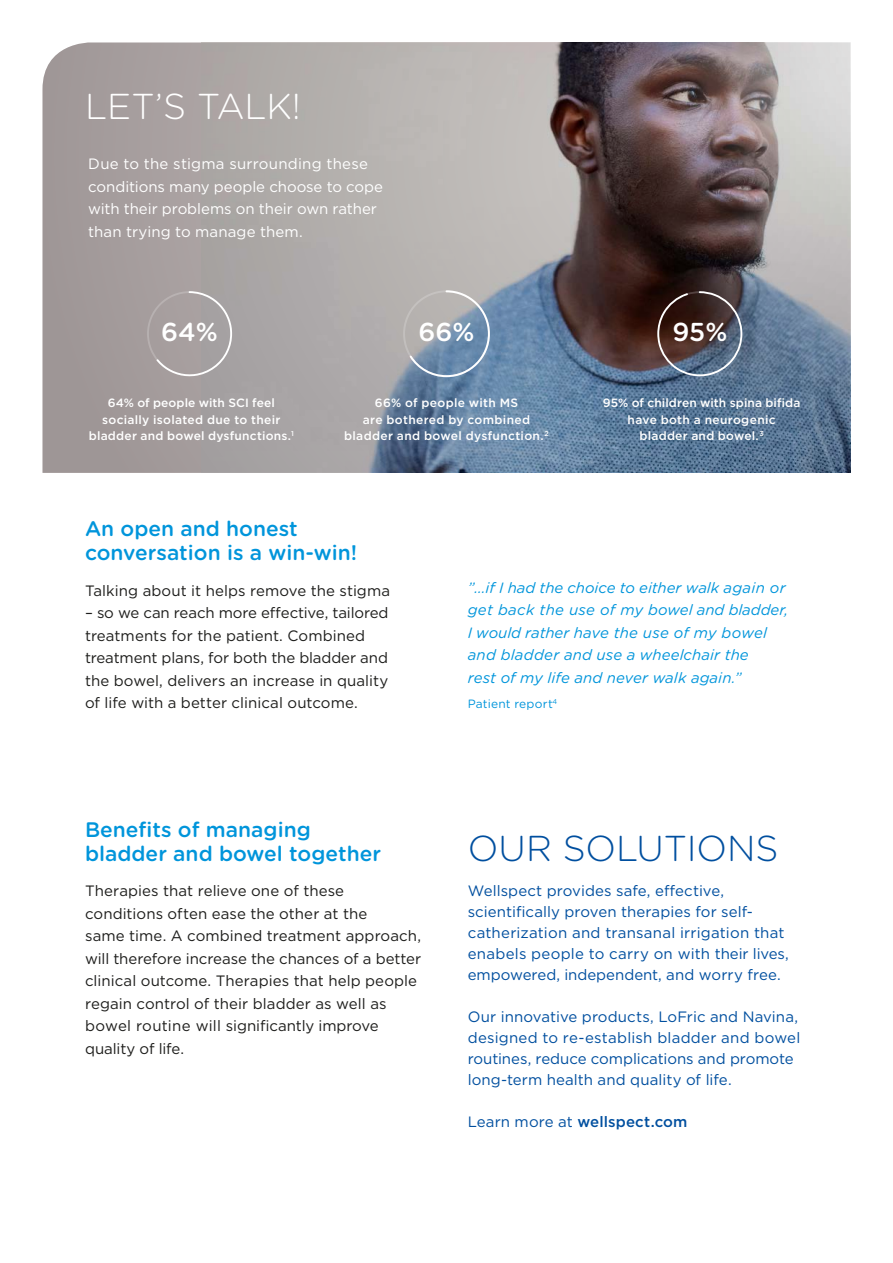
<style>
.page{position:relative;width:893px;height:1263px;background:#fff}
.page>*{position:absolute;margin:0;border:0;box-sizing:border-box;transform-origin:0 0}
.t1{font:300 36px "Gotham Rounded";letter-spacing:-.005em;color:#004f9f}
.t2{font:300 36px "Gotham Rounded";letter-spacing:-.01em;color:#fff}
.t3{font:500 25.95px "Gotham Rounded";color:#fff}
.t4{font:500 21px/24px "Gotham Rounded";color:#0095db}
.t5{font:15px/22.5px "Gotham";color:#1d1d1b}
.t6{font:15px/21px "Gotham";letter-spacing:.005em;color:#004f9f}
.t7{font:italic 15px/22.5px "Gotham Rounded";color:#0095db}
.t8{font:15px/22.5px "Gotham";color:#fff}
.t9{font:500 15px "Gotham";letter-spacing:.01em;color:#004f9f}
.t10{font:500 12px/16.5px "Gotham";letter-spacing:.02em;color:#fff;text-align:center}
.t11{font:12px "Gotham Rounded";letter-spacing:.015em;color:#0095db}
.s1{font-weight:400}
</style>
<div class="page">
<svg style="left:43px;top:43px;width:807px;height:430px;background:#919095"></svg>
<svg style="left:408px;top:289px;width:83px;height:89px;background:#93a2b2"></svg>
<svg style="left:147px;top:291px;width:85px;height:85px;background:#aaa3a4"></svg>
<svg style="left:657px;top:291px;width:85px;height:85px;background:#51484d"></svg>
<p class="t2" style="left:85px;top:82px;width:217px">LET’S TALK!</p>
<p class="t8" style="left:88px;top:152px;width:296px">Due to the stigma surrounding these conditions many people choose to cope with their problems on their own rather than trying to manage them.</p>
<p class="t3" style="left:419px;top:313px;width:57px">66%</p>
<p class="t3" style="left:161px;top:313px;width:58px">64%</p>
<p class="t3" style="left:672px;top:313px;width:57px">95%</p>
<p class="t10" style="left:89px;top:394px;width:207px">64% of people with SCI feel socially isolated due to their bladder and bowel dysfunctions.<sup>1</sup></p>
<p class="t10" style="left:344px;top:394px;width:206px">66% of people with MS<br>are bothered by combined bladder and bowel dysfunction.<sup>2</sup></p>
<p class="t10" style="left:603px;top:394px;width:199px">95% of children with spina bifida have both a neurogenic bladder and bowel.<sup>3</sup></p>
<p class="t4" style="left:85px;top:516px;width:273px">An open and honest conversation is a win-win!</p>
<p class="t5" style="left:85px;top:579px;width:307px">Talking about it helps remove the stigma</p>
<p class="t5" style="left:85px;top:601px;width:305px">– so we can reach more effective, tailored</p>
<p class="t5" style="left:85px;top:624px;width:305px">treatments for the patient. Combined treatment plans, for both the bladder and the bowel, delivers an increase in quality of life with a better clinical outcome.</p>
<p class="t4" style="left:85px;top:816px;width:298px">Benefits of managing bladder and bowel together</p>
<p class="t5" style="left:85px;top:879px;width:338px">Therapies that relieve one of these conditions often ease the other at the<br>same time. A combined treatment approach, will therefore increase the chances of a better clinical outcome. Therapies that help people regain control of their bladder as well as bowel routine will significantly improve quality of life.</p>
<p class="t7" style="left:468px;top:575px;width:322px">”...if I had the choice to either walk again or get back the use of my bowel and bladder, I would rather have the use of my bowel and bladder and use a wheelchair the<br>rest of my life and never walk again.”</p>
<p class="t11" style="left:468px;top:695px;width:91px">Patient report<sup>4</sup></p>
<p class="t1" style="left:468px;top:824px;width:312px">OUR SOLUTIONS</p>
<p class="t6" style="left:468px;top:880px;width:323px">Wellspect provides safe, effective, scientifically proven therapies for self&shy;catherization and transanal irrigation that enabels people to carry on with their lives, empowered, independent, and worry free.</p>
<p class="t6" style="left:468px;top:1006px;width:334px">Our innovative products, LoFric and Navina, designed to re-establish bladder and bowel routines, reduce complications and promote long-term health and quality of life.</p>
<p class="t9" style="left:468px;top:1112px;width:221px"><span class="s1">Learn more at</span> wellspect.com</p>
</div>
